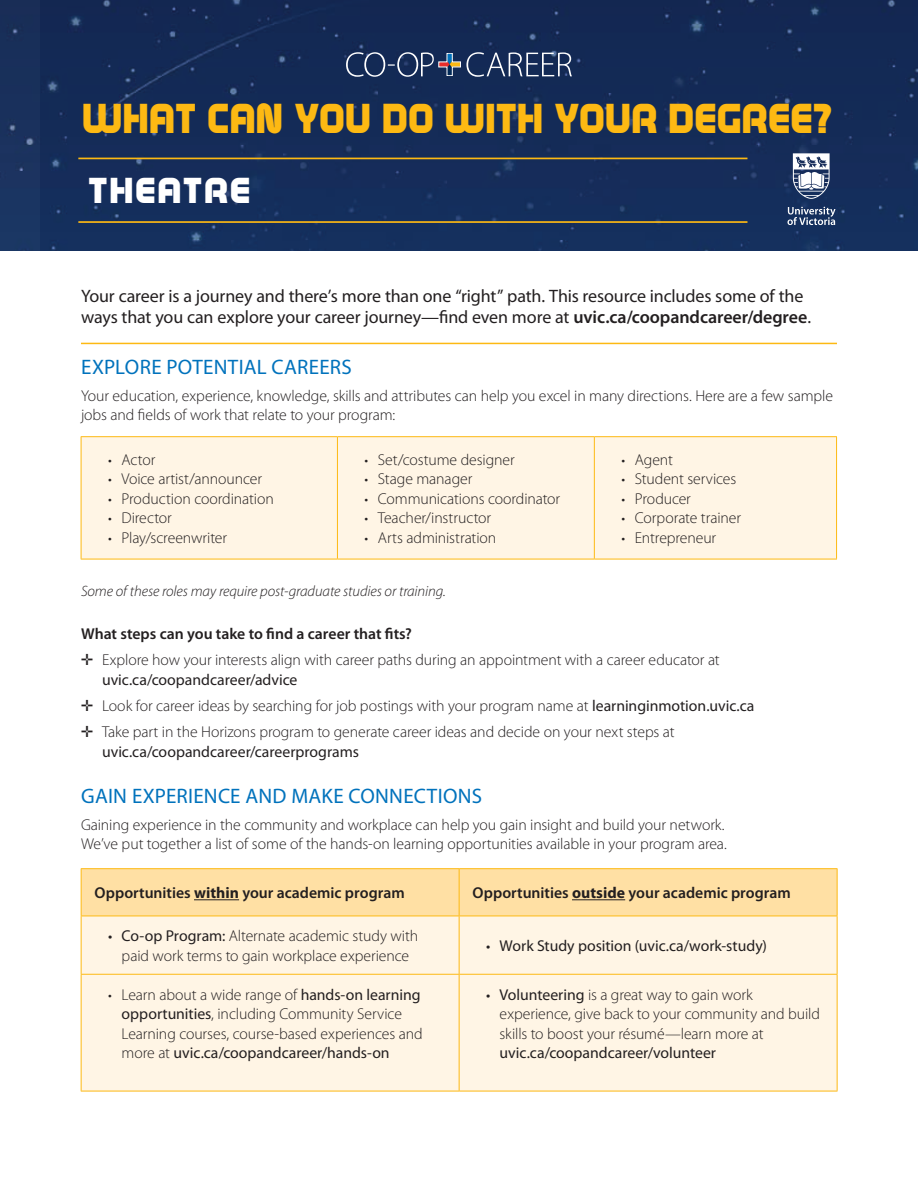
<style>
.page{position:relative;width:918px;height:1188px;background:#fff}
.page>*{position:absolute;margin:0;border:0;box-sizing:border-box;transform-origin:0 0}
.t1{font:41.7px "Age";letter-spacing:.04em;color:#fdb913;scale:.93 1}
.t2{font:36px "Age";letter-spacing:.08em;color:#fff}
.t3{font:21px "Myriad Pro";letter-spacing:.01em;color:#0072bc}
.t4{font:18px/21px "Myriad Pro";letter-spacing:-.01em;color:#231f20}
.t5{font:300 15.75px/19.5px "Myriad Pro";letter-spacing:-.005em;color:#231f20}
.t6{font:15.75px "Myriad Pro";color:#231f20}
.t7{font:600 15.75px "Myriad Pro";color:#231f20}
.t8{font:italic 300 15px "Myriad Pro";letter-spacing:-.005em;color:#231f20}
.s1{font-weight:600}
.s2{font-size:15px}
.s3{font-weight:400}
.s4{font-weight:700}
.s5{font-weight:400;font-size:15px}
</style>
<div class="page">
<div style="left:0;top:0;width:40px;height:251px;background:#1a315c"></div>
<div style="left:40px;top:0;width:878px;height:251px;background:#142b57"></div>
<svg style="left:346px;top:52px;width:226px;height:25px"></svg>
<hr style="left:78px;top:158px;width:669px;height:1px;background:#fdb913">
<hr style="left:78px;top:221px;width:669px;height:2px;background:#fdb913">
<hr style="left:81px;top:343px;width:756px;height:1px;background:#fdb913">
<div style="left:82px;top:437px;width:754px;height:122px;background:#fff5e5"></div>
<hr style="left:81px;top:437px;width:1px;height:122px;background:#fdb913">
<hr style="left:81px;top:436px;width:256px;height:1px;background:#fdb913">
<hr style="left:337px;top:436px;width:257px;height:1px;background:#fdb913">
<hr style="left:594px;top:436px;width:243px;height:1px;background:#fdb913">
<hr style="left:337px;top:437px;width:1px;height:122px;background:#fdb913">
<hr style="left:594px;top:437px;width:1px;height:122px;background:#fdb913">
<hr style="left:836px;top:437px;width:1px;height:122px;background:#fdb913">
<hr style="left:81px;top:559px;width:256px;height:1px;background:#fdb913">
<hr style="left:337px;top:559px;width:257px;height:1px;background:#fdb913">
<hr style="left:594px;top:559px;width:243px;height:1px;background:#fdb913">
<div style="left:82px;top:869px;width:755px;height:47px;background:#ffe0a4"></div>
<div style="left:82px;top:917px;width:755px;height:174px;background:#fff5e5"></div>
<hr style="left:81px;top:869px;width:1px;height:47px;background:#fdb913">
<hr style="left:81px;top:868px;width:378px;height:1px;background:#fdb913">
<hr style="left:459px;top:868px;width:379px;height:1px;background:#fdb913">
<hr style="left:459px;top:869px;width:1px;height:47px;background:#fdb913">
<hr style="left:837px;top:869px;width:1px;height:47px;background:#fdb913">
<hr style="left:81px;top:916px;width:1px;height:58px;background:#fdb913">
<hr style="left:81px;top:916px;width:378px;height:1px;background:#fdb913">
<hr style="left:459px;top:916px;width:379px;height:1px;background:#fdb913">
<hr style="left:459px;top:916px;width:1px;height:58px;background:#fdb913">
<hr style="left:837px;top:916px;width:1px;height:58px;background:#fdb913">
<hr style="left:81px;top:975px;width:1px;height:116px;background:#fdb913">
<hr style="left:459px;top:975px;width:1px;height:116px;background:#fdb913">
<hr style="left:837px;top:975px;width:1px;height:116px;background:#fdb913">
<hr style="left:81px;top:974px;width:378px;height:1px;background:#fdb913">
<hr style="left:459px;top:974px;width:379px;height:1px;background:#fdb913">
<hr style="left:81px;top:1091px;width:378px;height:1px;background:#fdb913">
<hr style="left:459px;top:1091px;width:379px;height:1px;background:#fdb913">
<hr style="left:194px;top:899px;width:45px;height:1px;background:#231f20">
<hr style="left:572px;top:899px;width:53px;height:1px;background:#231f20">
<svg style="left:787px;top:207px;width:49px;height:18px"></svg>
<svg style="left:793px;top:153px;width:37px;height:46px"></svg>
<h1 class="t1" style="left:83px;top:98px;width:807px">WHAT CAN YOU DO WITH YOUR DEGREE?</h1>
<h2 class="t2" style="left:89px;top:173px;width:162px">THEATRE</h2>
<p class="t4" style="left:81px;top:285px;width:732px">Your career is a journey and there’s more than one “right” path. This resource includes some of the ways that you can explore your career journey—find even more at <span class="s1">uvic.ca/coopandcareer/degree</span>.</p>
<h3 class="t3" style="left:81px;top:354px;width:272px">EXPLORE POTENTIAL CAREERS</h3>
<p class="t5" style="left:81px;top:386px;width:754px">Your education, experience, knowledge, skills and attributes can help you excel in many directions. Here are a few sample jobs and fields of work that relate to your program:</p>
<p class="t5" style="left:108px;top:450px;width:49px"><span class="s2">•</span> Actor</p>
<p class="t5" style="left:108px;top:469px;width:156px"><span class="s2">•</span> Voice artist/announcer</p>
<p class="t5" style="left:108px;top:489px;width:167px"><span class="s2">•</span> Production coordination</p>
<p class="t5" style="left:108px;top:508px;width:65px"><span class="s2">•</span> Director</p>
<p class="t5" style="left:108px;top:528px;width:121px"><span class="s2">•</span> Play/screenwriter</p>
<p class="t5" style="left:364px;top:450px;width:152px"><span class="s2">•</span> Set/costume designer</p>
<p class="t5" style="left:364px;top:469px;width:109px"><span class="s2">•</span> Stage manager</p>
<p class="t5" style="left:364px;top:489px;width:197px"><span class="s2">•</span> Communications coordinator</p>
<p class="t5" style="left:364px;top:508px;width:128px"><span class="s2">•</span> Teacher/instructor</p>
<p class="t5" style="left:364px;top:528px;width:133px"><span class="s2">•</span> Arts administration</p>
<p class="t5" style="left:621px;top:450px;width:53px"><span class="s2">•</span> Agent</p>
<p class="t5" style="left:621px;top:469px;width:117px"><span class="s2">•</span> Student services</p>
<p class="t5" style="left:621px;top:489px;width:71px"><span class="s2">•</span> Producer</p>
<p class="t5" style="left:621px;top:508px;width:121px"><span class="s2">•</span> Corporate trainer</p>
<p class="t5" style="left:621px;top:528px;width:96px"><span class="s2">•</span> Entrepreneur</p>
<p class="t8" style="left:81px;top:582px;width:366px">Some of these roles may require post-graduate studies or training.</p>
<p class="t5" style="left:81px;top:621px;width:640px;line-height:26.2px"><span class="s1">What steps can you take to find a career that fits?<br></span>✛ Explore how your interests align with career paths during an appointment with a career educator at</p>
<p class="t5" style="left:81px;top:666px;width:675px;line-height:26.2px;text-indent:21px"><span class="s3">uvic.ca/coopandcareer/advice<br></span>✛ Look for career ideas by searching for job postings with your program name at <span class="s3">learninginmotion.uvic.ca </span>✛ Take part in the Horizons program to generate career ideas and decide on your next steps at</p>
<p class="t6" style="left:102px;top:742px;width:258px">uvic.ca/coopandcareer/careerprograms</p>
<h3 class="t3" style="left:81px;top:783px;width:402px">GAIN EXPERIENCE AND MAKE CONNECTIONS</h3>
<p class="t5" style="left:81px;top:815px;width:647px">Gaining experience in the community and workplace can help you gain insight and build your network.<br>We’ve put together a list of some of the hands-on learning opportunities available in your program area.</p>
<p class="t7" style="left:95px;top:883px;width:312px">Opportunities <span class="s4">within</span> your academic program</p>
<p class="t7" style="left:473px;top:883px;width:320px">Opportunities <span class="s4">outside</span> your academic program</p>
<p class="t5" style="left:108px;top:926px;width:312px;text-align:center"><span class="s5">•</span> <span class="s3">Co-op Program:</span> Alternate academic study with paid work terms to gain workplace experience</p>
<p class="t6" style="left:486px;top:936px;width:282px"><span class="s2">•</span> Work Study position (uvic.ca/work-study)</p>
<p class="t5" style="left:122px;top:984px;width:303px;text-indent:-14px"><span class="s2">•</span> Learn about a wide range of <span class="s3">hands-on learning opportunities</span>, including Community Service Learning courses, course-based experiences and more at <span class="s3">uvic.ca/coopandcareer/hands-on</span></p>
<p class="t5" style="left:500px;top:984px;width:322px;text-indent:-14px"><span class="s5">•</span> <span class="s3">Volunteering</span> is a great way to gain work experience, give back to your community and build skills to boost your résumé—learn more at</p>
<p class="t6" style="left:500px;top:1043px;width:218px">uvic.ca/coopandcareer/volunteer</p>
</div>
